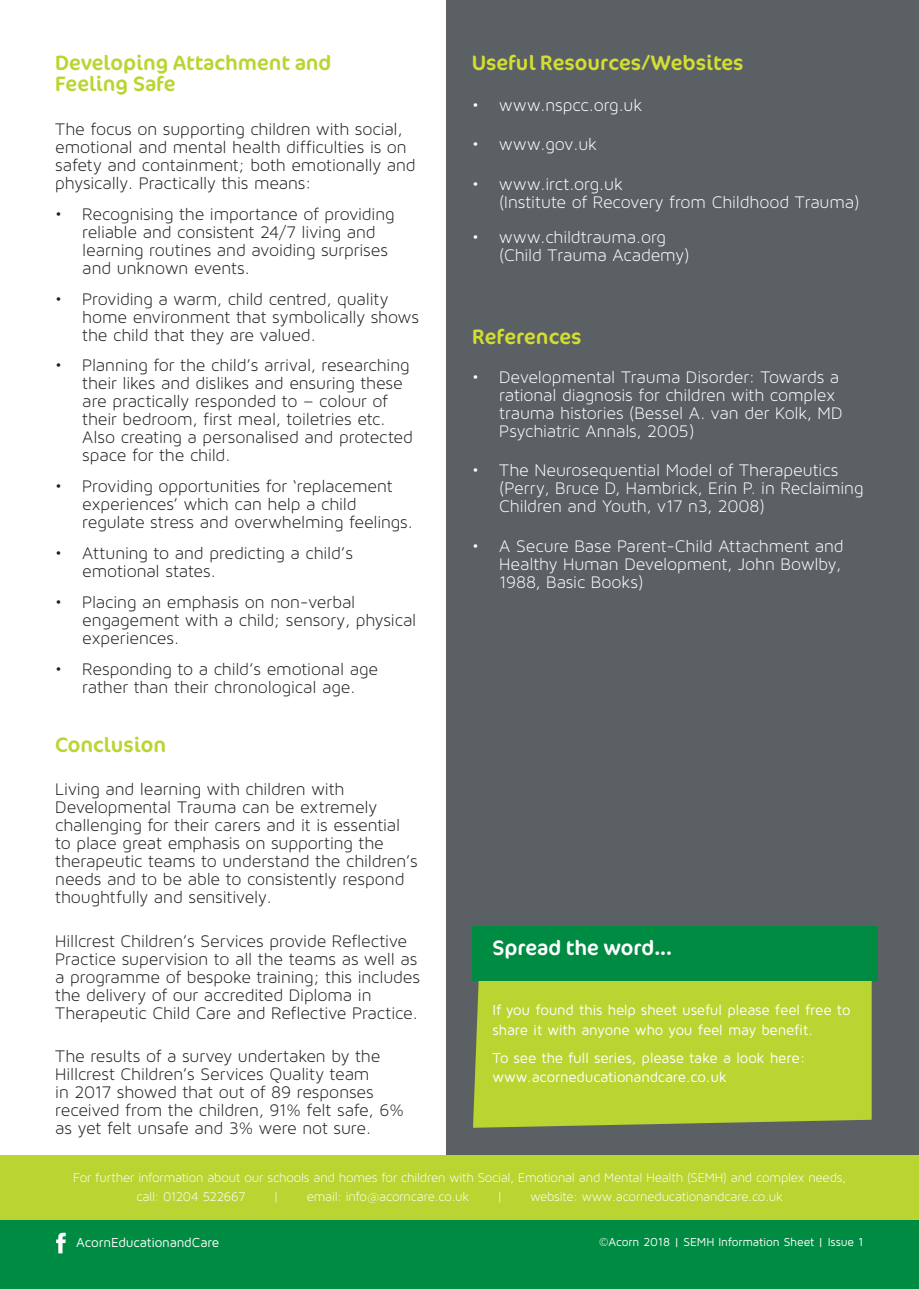
<style>
.page{position:relative;width:919px;height:1289px;background:#fff}
.page>*{position:absolute;margin:0;border:0;box-sizing:border-box;transform-origin:0 0}
.White_text_heading{font:21px/21px "Cocon";color:#bad432}
.White_text_heading-2{font:21px "Cocon";color:#d3de32}
.White_text_heading-3{font:21px "Cocon";color:#fff}
.White_text_heading-4{font:18px/18px "Maven Pro Light 300";letter-spacing:-.01em;color:#231f20}
.White_text_heading-5{font:18px/18px "Maven Pro Light 300";letter-spacing:-.005em;color:#fff}
.Basic_body_copy_-_wh{font:15px/19.5px "Maven Pro";letter-spacing:-.015em;color:#fff}
.Basic_body_-_grey{font:13.5px/19.5px "Maven Pro Light 300";letter-spacing:-.015em;color:#fff}
.Basic_body_-_grey-2{font:13.5px "Maven Pro";letter-spacing:-.01em;color:#fff}
.Basic_body_-_grey-3{font:12px "Maven Pro";letter-spacing:-.01em;color:#fff}
</style>
<div class="page">
<div style="left:446px;top:0;width:472px;height:1154px;background:#5b6064"></div>
<div style="left:473px;top:980px;width:398px;height:147px;background:#bad432"></div>
<div style="left:472px;top:926px;width:405px;height:54px;background:#008b43"></div>
<div style="left:0;top:1219px;width:918px;height:69px;background:#008b43"></div>
<div style="left:0;top:1155px;width:918px;height:64px;background:#bad432"></div>
<svg style="left:56px;top:1232px;width:10px;height:21px"></svg>
<p class="White_text_heading" style="left:55px;top:53px;width:278px">Developing Attachment and<br>Feeling Safe</p>
<p class="White_text_heading-4" style="left:55px;top:120px;width:362px">The focus on supporting children with social, emotional and mental health difficulties is on safety and containment; both emotionally and physically. Practically this means:</p>
<p class="White_text_heading-4" style="left:82px;top:205px;width:314px;text-indent:-27px">• Recognising the importance of providing reliable and consistent 24/7 living and learning routines and avoiding surprises and unknown events.</p>
<p class="White_text_heading-4" style="left:82px;top:289px;width:338px;text-indent:-27px">• Providing a warm, child centred, quality home environment that symbolically shows the child that they are valued.</p>
<p class="White_text_heading-4" style="left:82px;top:356px;width:332px;text-indent:-27px">• Planning for the child’s arrival, researching their likes and dislikes and ensuring these are practically responded to – colour of their bedroom, first meal, toiletries etc.<br>Also creating a personalised and protected space for the child.</p>
<p class="White_text_heading-4" style="left:82px;top:477px;width:332px;text-indent:-27px">• Providing opportunities for ‘replacement experiences’ which can help a child regulate stress and overwhelming feelings.</p>
<p class="White_text_heading-4" style="left:82px;top:544px;width:272px;text-indent:-27px">• Attuning to and predicting a child’s emotional states.</p>
<p class="White_text_heading-4" style="left:82px;top:592px;width:335px;text-indent:-27px">• Placing an emphasis on non-verbal engagement with a child; sensory, physical experiences.</p>
<p class="White_text_heading-4" style="left:55px;top:659px;width:324px;text-align:center">• Responding to a child’s emotional age rather than their chronological age.</p>
<p class="White_text_heading" style="left:55px;top:734px;width:112px">Conclusion</p>
<p class="White_text_heading-4" style="left:55px;top:780px;width:364px">Living and learning with children with Developmental Trauma can be extremely challenging for their carers and it is essential to place great emphasis on supporting the therapeutic teams to understand the children’s needs and to be able to consistently respond thoughtfully and sensitively.</p>
<p class="White_text_heading-4" style="left:55px;top:931px;width:366px">Hillcrest Children’s Services provide Reflective Practice supervision to all the teams as well as a programme of bespoke training; this includes the delivery of our accredited Diploma in Therapeutic Child Care and Reflective Practice.</p>
<p class="White_text_heading-4" style="left:55px;top:1047px;width:350px">The results of a survey undertaken by the Hillcrest Children’s Services Quality team<br>in 2017 showed that out of 89 responses received from the children, 91% felt safe, 6% as yet felt unsafe and 3% were not sure.</p>
<p class="White_text_heading-2" style="left:472px;top:50px;width:273px">Useful Resources/Websites</p>
<p class="White_text_heading-5" style="left:472px;top:96px;width:171px">• www.nspcc.org.uk</p>
<p class="White_text_heading-5" style="left:472px;top:135px;width:126px">• www.gov.uk</p>
<p class="White_text_heading-5" style="left:499px;top:175px;width:362px;text-indent:-27px">• www.irct.org.uk<br>(Institute of Recovery from Childhood Trauma)</p>
<p class="White_text_heading-5" style="left:499px;top:228px;width:192px;text-indent:-27px">• www.childtrauma.org (Child Trauma Academy)</p>
<p class="White_text_heading-2" style="left:472px;top:324px;width:111px">References</p>
<p class="White_text_heading-5" style="left:499px;top:368px;width:345px;text-indent:-27px">• Developmental Trauma Disorder: Towards a rational diagnosis for children with complex trauma histories (Bessel A. van der Kolk, MD Psychiatric Annals, 2005)</p>
<p class="White_text_heading-5" style="left:499px;top:461px;width:365px;text-indent:-27px">• The Neurosequential Model of Therapeutics (Perry, Bruce D, Hambrick, Erin P. in Reclaiming<br>Children and Youth, v17 n3, 2008)</p>
<p class="White_text_heading-5" style="left:499px;top:536px;width:346px;text-indent:-27px">• A Secure Base Parent-Child Attachment and<br>Healthy Human Development, John Bowlby,<br>1988, Basic Books)</p>
<p class="White_text_heading-3" style="left:492px;top:935px;width:181px">Spread the word...</p>
<p class="Basic_body_copy_-_wh" style="left:492px;top:999px;width:359px">If you found this help sheet useful please feel free to share it with anyone who you feel may benefit.</p>
<p class="Basic_body_copy_-_wh" style="left:492px;top:1047px;width:314px">To see the full series, please take a look here: www.acorneducationandcare.co.uk</p>
<p class="Basic_body_-_grey" style="left:136px;top:1167px;width:711px;text-indent:-63px">For further information about our schools and homes for children with Social, Emotional and Mental Health (SEMH) and complex needs, call: 01204 522667</p>
<p class="Basic_body_-_grey" style="left:274px;top:1186px;width:6px">|</p>
<p class="Basic_body_-_grey" style="left:307px;top:1186px;width:163px">email: info@acorncare.co.uk</p>
<p class="Basic_body_-_grey" style="left:497px;top:1186px;width:6px">|</p>
<p class="Basic_body_-_grey" style="left:530px;top:1186px;width:254px">website: www.acorneducationandcare.co.uk</p>
<p class="Basic_body_-_grey-2" style="left:76px;top:1233px;width:145px">AcornEducationandCare</p>
<p class="Basic_body_-_grey-3" style="left:599px;top:1234px;width:266px">©Acorn 2018 | SEMH Information Sheet | Issue 1</p>
</div>
